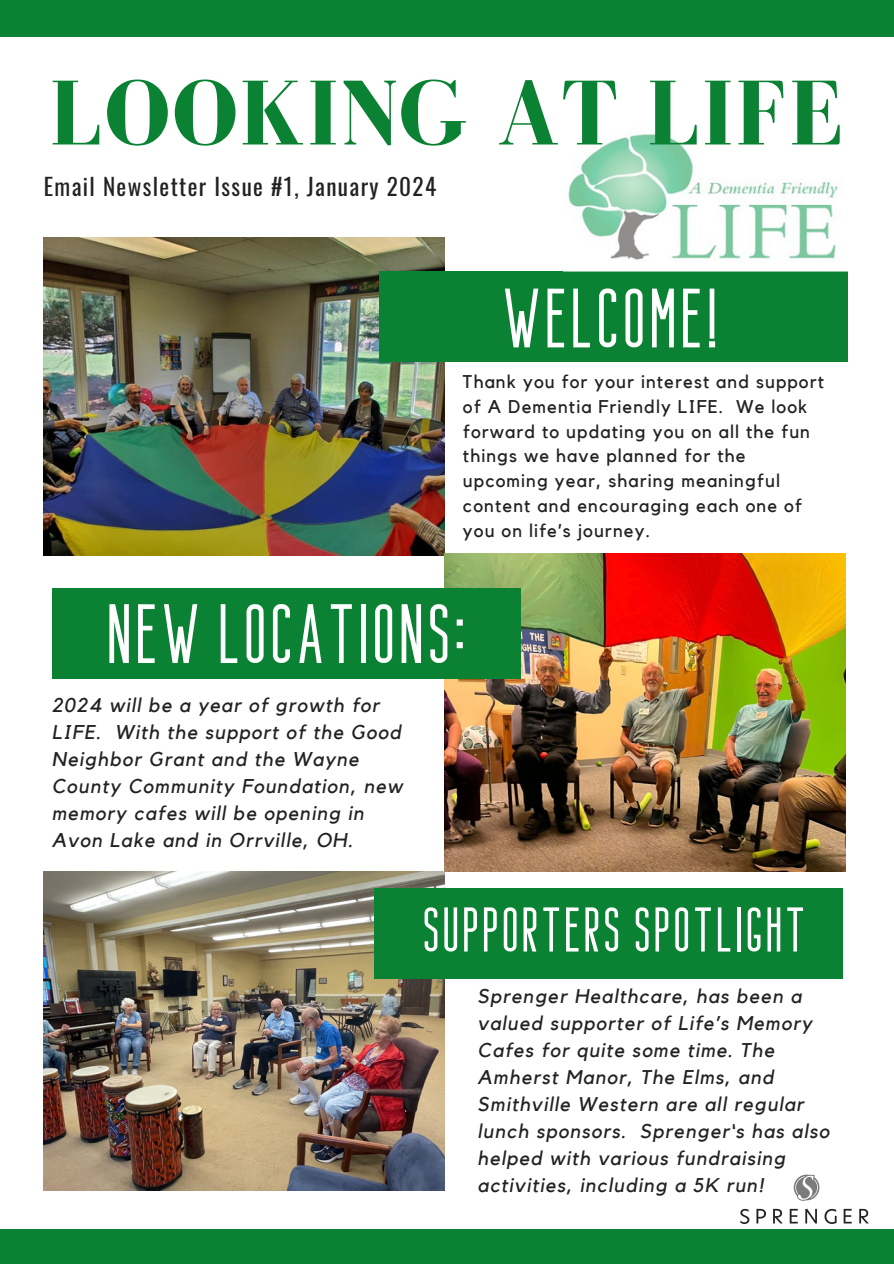
<style>
.page{position:relative;width:894px;height:1264px;background:#fff}
.page>*{position:absolute;margin:0;border:0;box-sizing:border-box;transform-origin:0 0}
.t1{font:700 94.5px "Bodoni FLF";letter-spacing:.01em;color:#0b8233}
.t2{font:84px "Bondie";letter-spacing:.01em;color:#fff}
.t3{font:63px "Bondie";letter-spacing:.01em;color:#fff}
.t4{font:23.1px "Oswald";letter-spacing:.06em;color:#222}
.t5{font:italic 19.8px/27px "Kollektif";letter-spacing:.06em;color:#222}
.t6{font:18.3px/24.8px "Kollektif";letter-spacing:.06em;color:#222}
</style>
<div class="page">
<div style="left:0;top:1229px;width:893px;height:34px;background:#0b8233"></div>
<div style="left:0;top:0;width:893px;height:37px;background:#0b8233"></div>
<img style="left:44px;top:237px;width:400px;height:318px">
<img style="left:445px;top:553px;width:400px;height:318px">
<img style="left:44px;top:871px;width:400px;height:318px">
<div style="left:379px;top:272px;width:468px;height:90px;background:#0b8233"></div>
<div style="left:52px;top:589px;width:468px;height:90px;background:#0b8233"></div>
<div style="left:374px;top:888px;width:468px;height:90px;background:#0b8233"></div>
<img style="left:568px;top:134px;width:270px;height:126px">
<svg style="left:793px;top:1174px;width:26px;height:26px"></svg>
<svg style="left:740px;top:1208px;width:9px;height:15px"></svg>
<svg style="left:756px;top:1208px;width:9px;height:15px"></svg>
<svg style="left:773px;top:1208px;width:9px;height:15px"></svg>
<svg style="left:789px;top:1208px;width:8px;height:15px"></svg>
<svg style="left:805px;top:1208px;width:11px;height:15px"></svg>
<svg style="left:824px;top:1208px;width:12px;height:15px"></svg>
<svg style="left:843px;top:1208px;width:8px;height:15px"></svg>
<svg style="left:859px;top:1208px;width:9px;height:15px"></svg>
<p class="t1" style="left:49px;top:62px;width:795px">LOOKING AT LIFE</p>
<p class="t4" style="left:44px;top:169px;width:394px">Email Newsletter Issue #1, January 2024</p>
<p class="t2" style="left:500px;top:272px;width:220px">WELCOME!</p>
<p class="t6" style="left:463px;top:370px;width:362px">Thank you for your interest and support of A Dementia Friendly LIFE. We look forward to updating you on all the fun things we have planned for the upcoming year, sharing meaningful content and encouraging each one of you on life’s journey.</p>
<p class="t2" style="left:105px;top:587px;width:363px">NEW LOCATIONS:</p>
<p class="t5" style="left:52px;top:692px;width:352px">2024 will be a year of growth for<br>LIFE. With the support of the Good<br>Neighbor Grant and the Wayne<br>County Community Foundation, new memory cafes will be opening in<br>Avon Lake and in Orrville, OH.</p>
<p class="t3" style="left:421px;top:894px;width:386px">SUPPORTERS SPOTLIGHT</p>
<p class="t5" style="left:477px;top:983px;width:353px">Sprenger Healthcare, has been a valued supporter of Life’s Memory<br>Cafes for quite some time. The<br>Amherst Manor, The Elms, and<br>Smithville Western are all regular lunch sponsors. Sprenger‘s has also helped with various fundraising activities, including a 5K run!</p>
</div>
